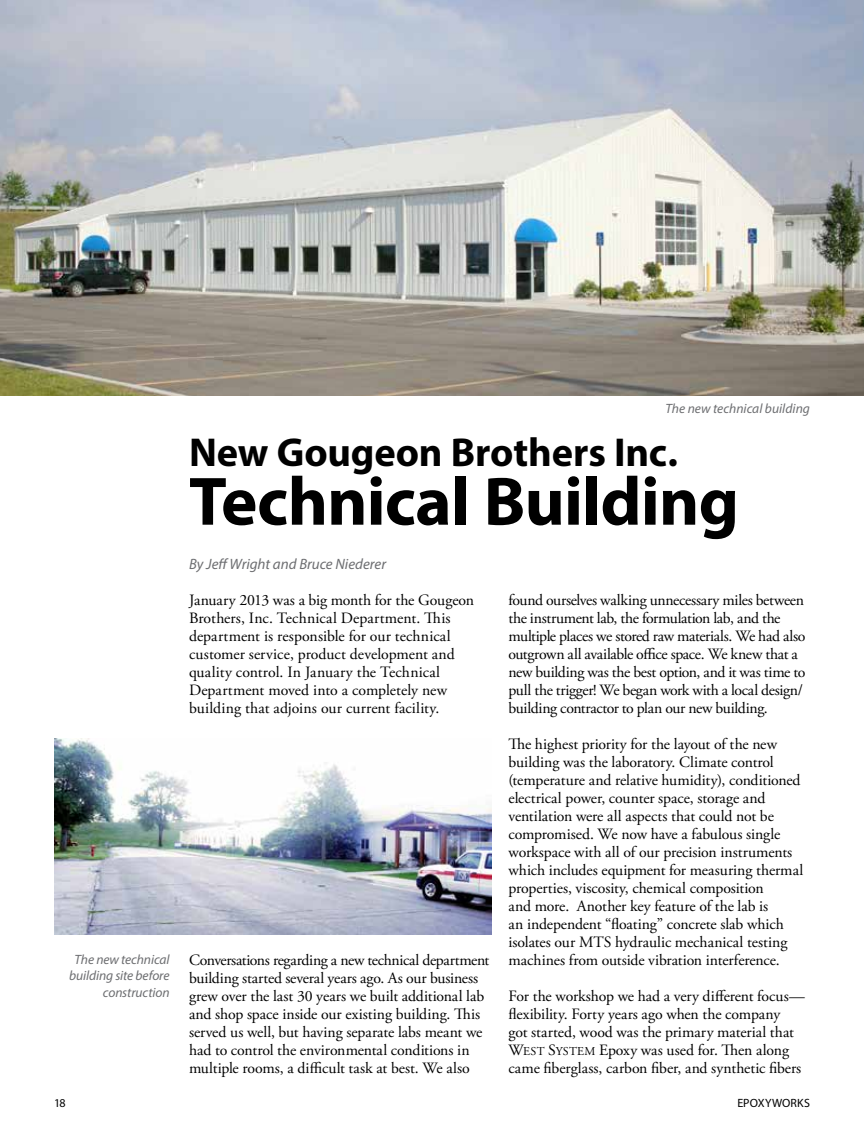
<style>
.page{position:relative;width:864px;height:1134px;background:#fff}
.page>*{position:absolute;margin:0;border:0;box-sizing:border-box;transform-origin:0 0}
.t1{font:700 69px "Myriad Pro";letter-spacing:-.01em;color:#000}
.t2{font:700 40.5px "Myriad Pro";letter-spacing:-.005em;color:#000}
.t3{font:15.75px/18px "Adobe Garamond Pro";letter-spacing:-.01em;color:#000}
.t4{font:italic 15px "Myriad Pro";color:#6d6e71}
.t5{font:italic 13.5px/16.2px "Myriad Pro";letter-spacing:-.005em;color:#6d6e71;text-align:right}
.t6{font:12px "Myriad Pro";letter-spacing:.01em;color:#000}
.s1{font-size:12px}
</style>
<div class="page">
<img style="left:0;top:0;width:864px;height:396px">
<img style="left:54px;top:738px;width:438px;height:197px">
<p class="t5" style="left:665px;top:400px;width:146px">The new technical building</p>
<p class="t5" style="left:69px;top:951px;width:102px">The new technical building site before construction</p>
<h2 class="t2" style="left:189px;top:426px;width:490px">New Gougeon Brothers Inc.</h2>
<h1 class="t1" style="left:189px;top:456px;width:552px">Technical Building</h1>
<p class="t4" style="left:189px;top:555px;width:199px">By Jeff Wright and Bruce Niederer</p>
<p class="t3" style="left:189px;top:592px;width:287px">January 2013 was a big month for the Gougeon Brothers, Inc. Technical Department. This department is responsible for our technical customer service, product development and quality control. In January the Technical Department moved into a completely new building that adjoins our current facility.</p>
<p class="t3" style="left:509px;top:592px;width:298px">found ourselves walking unnecessary miles between the instrument lab, the formulation lab, and the multiple places we stored raw materials. We had also outgrown all available office space. We knew that a new building was the best option, and it was time to pull the trigger! We began work with a local design/ building contractor to plan our new building.</p>
<p class="t3" style="left:509px;top:736px;width:296px">The highest priority for the layout of the new building was the laboratory. Climate control (temperature and relative humidity), conditioned electrical power, counter space, storage and ventilation were all aspects that could not be compromised. We now have a fabulous single workspace with all of our precision instruments which includes equipment for measuring thermal properties, viscosity, chemical composition<br>and more. Another key feature of the lab is<br>an independent “floating” concrete slab which isolates our MTS hydraulic mechanical testing machines from outside vibration interference.</p>
<p class="t3" style="left:508px;top:988px;width:298px">For the workshop we had a very different focus— flexibility. Forty years ago when the company<br>got started, wood was the primary material that W<span class="s1">EST</span> S<span class="s1">YSTEM</span> Epoxy was used for. Then along came fiberglass, carbon fiber, and synthetic fibers</p>
<p class="t3" style="left:189px;top:952px;width:302px">Conversations regarding a new technical department building started several years ago. As our business grew over the last 30 years we built additional lab and shop space inside our existing building. This served us well, but having separate labs meant we had to control the environmental conditions in multiple rooms, a difficult task at best. We also</p>
<p class="t6" style="left:54px;top:1096px;width:13px">18</p>
<p class="t6" style="left:737px;top:1096px;width:74px">EPOXYWORKS</p>
</div>
